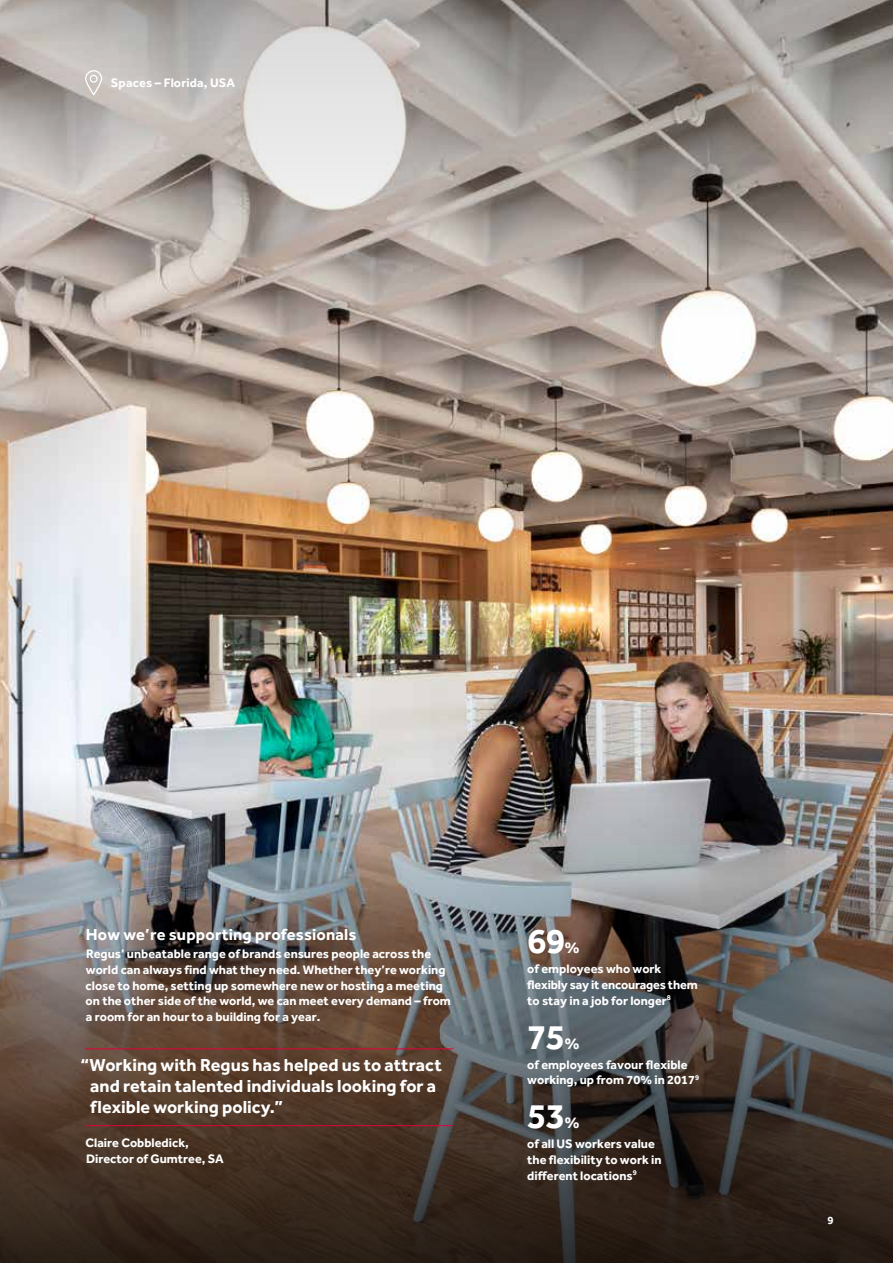
<style>
.page{position:relative;width:893px;height:1263px;background:#fff}
.page>*{position:absolute;margin:0;border:0;box-sizing:border-box;transform-origin:0 0}
.t1{font:700 36px "Effra";color:#fff}
.t2{font:700 18px/21px "Effra";color:#fff}
.t3{font:700 16.5px "Effra";letter-spacing:.01em;color:#fff}
.t4{font:700 12.75px/15.8px "Effra";color:#fff}
.t5{font:700 11.25px "Effra";color:#fff}
.s1{font-size:16.5px}
</style>
<div class="page">
<img style="left:0;top:378px;width:893px;height:307px">
<svg style="left:0;top:0;width:893px;height:378px;background:#ada5a0"></svg>
<img style="left:0;top:685px;width:893px;height:578px">
<hr style="left:85px;top:1048px;width:368px;height:1px;background:#e40138">
<hr style="left:85px;top:1125px;width:368px;height:1px;background:#e40138">
<svg style="left:85px;top:70px;width:17px;height:25px"></svg>
<p class="t4" style="left:111px;top:75px;width:126px">Spaces – Florida, USA</p>
<p class="t3" style="left:86px;top:924px;width:272px">How we’re supporting professionals</p>
<p class="t4" style="left:86px;top:945px;width:367px">Regus’ unbeatable range of brands ensures people across the world can always find what they need. Whether they’re working close to home, setting up somewhere new or hosting a meeting on the other side of the world, we can meet every demand – from a room for an hour to a building for a year.</p>
<h2 class="t2" style="left:90px;top:1053px;width:353px;text-indent:-10px">“Working with Regus has helped us to attract and retain talented individuals looking for a flexible working policy.”</h2>
<p class="t4" style="left:86px;top:1135px;width:140px">Claire Cobbledick,<br>Director of Gumtree, SA</p>
<h1 class="t1" style="left:527px;top:919px;width:54px">69<span class="s1">%</span></h1>
<p class="t4" style="left:527px;top:961px;width:172px">of employees who work flexibly say it encourages them to stay in a job for longer<sup>8</sup></p>
<h1 class="t1" style="left:527px;top:1014px;width:54px">75<span class="s1">%</span></h1>
<p class="t4" style="left:527px;top:1056px;width:173px">of employees favour flexible working, up from 70% in 2017<sup>9</sup></p>
<h1 class="t1" style="left:527px;top:1094px;width:54px">53<span class="s1">%</span></h1>
<p class="t4" style="left:527px;top:1136px;width:136px">of all US workers value the flexibility to work in different locations<sup>9</sup></p>
<p class="t5" style="left:827px;top:1213px;width:8px">9</p>
</div>
